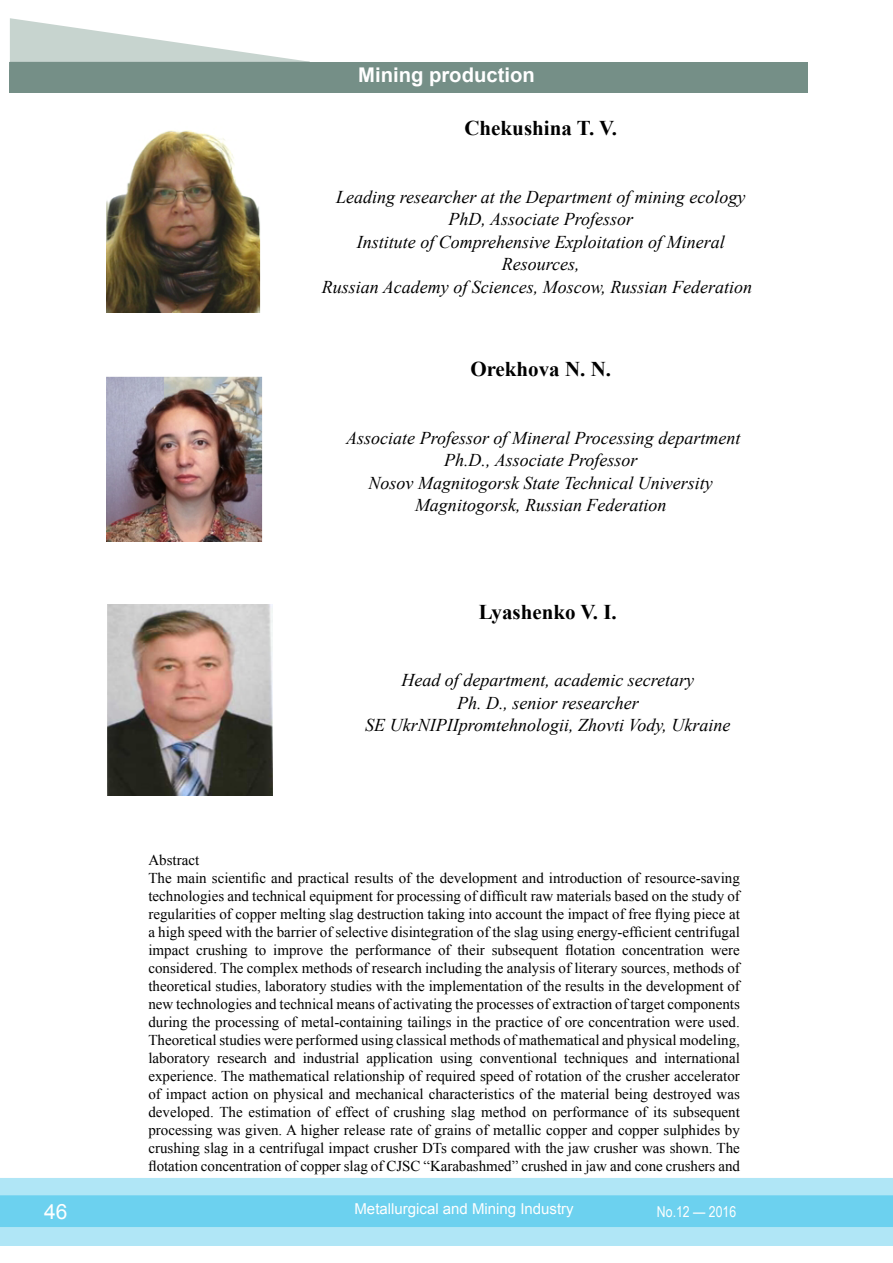
<style>
.page{position:relative;width:893px;height:1263px;background:#fff}
.page>*{position:absolute;margin:0;border:0;box-sizing:border-box;transform-origin:0 0}
.t1{font:700 21px "Times New Roman";color:#000}
.t2{font:21px "Arial";color:#fff}
.t3{font:700 20.25px "Arial";color:#fff}
.t4{font:italic 18px/22.5px "Times New Roman";color:#000;text-align:center}
.t5{font:15px/18px "Times New Roman";color:#000}
.t6{font:15px "Arial";color:#fff}
.t7{font:15px "Arial Narrow";color:#fff}
</style>
<div class="page">
<div style="left:0;top:1178px;width:893px;height:68px;background:#b0e6f6"></div>
<div style="left:0;top:1195px;width:893px;height:32px;background:#6cd1ef;border:2px solid #6cd1ef"></div>
<div style="left:10px;top:62px;width:798px;height:30px;background:#758f87"></div>
<svg style="left:10px;top:18px;width:300px;height:44px"></svg>
<img style="left:107px;top:130px;width:153px;height:182px">
<img style="left:107px;top:376px;width:155px;height:165px">
<img style="left:107px;top:604px;width:165px;height:191px">
<h2 class="t3" style="left:358px;top:61px;width:178px">Mining production</h2>
<h1 class="t1" style="left:464px;top:114px;width:154px">Chekushina T. V.</h1>
<p class="t4" style="left:322px;top:185px;width:432px">Leading researcher at the Department of mining ecology PhD, Associate Professor<br>Institute of Comprehensive Exploitation of Mineral Resources,<br>Russian Academy of Sciences, Moscow, Russian Federation</p>
<h1 class="t1" style="left:470px;top:355px;width:142px">Orekhova N. N.</h1>
<p class="t4" style="left:346px;top:426px;width:396px">Associate Professor of Mineral Processing department Ph.D., Associate Professor<br>Nosov Magnitogorsk State Technical University Magnitogorsk, Russian Federation</p>
<h1 class="t1" style="left:479px;top:597px;width:140px">Lyashenko V. I.</h1>
<p class="t4" style="left:365px;top:669px;width:367px">Head of department, academic secretary<br>Ph. D., senior researcher<br>SE UkrNIPIIpromtehnologii, Zhovti Vody, Ukraine</p>
<p class="t5" style="left:148px;top:851px;width:593px">Abstract<br>The main scientific and practical results of the development and introduction of resource-saving technologies and technical equipment for processing of difficult raw materials based on the study of regularities of copper melting slag destruction taking into account the impact of free flying piece at a high speed with the barrier of selective disintegration of the slag using energy-efficient centrifugal impact crushing to improve the performance of their subsequent flotation concentration were considered. The complex methods of research including the analysis of literary sources, methods of theoretical studies, laboratory studies with the implementation of the results in the development of new technologies and technical means of activating the processes of extraction of target components during the processing of metal-containing tailings in the practice of ore concentration were used.<br>Theoretical studies were performed using classical methods of mathematical and physical modeling, laboratory research and industrial application using conventional techniques and international experience. The mathematical relationship of required speed of rotation of the crusher accelerator of impact action on physical and mechanical characteristics of the material being destroyed was developed. The estimation of effect of crushing slag method on performance of its subsequent processing was given. A higher release rate of grains of metallic copper and copper sulphides by crushing slag in a centrifugal impact crusher DTs compared with the jaw crusher was shown. The flotation concentration of copper slag of CJSC “Karabashmed” crushed in jaw and cone crushers and</p>
<h1 class="t2" style="left:44px;top:1197px;width:25px">46</h1>
<p class="t6" style="left:354px;top:1199px;width:221px">Metallurgical and Mining Industry</p>
<p class="t7" style="left:657px;top:1201px;width:81px">No.12 — 2016</p>
</div>
